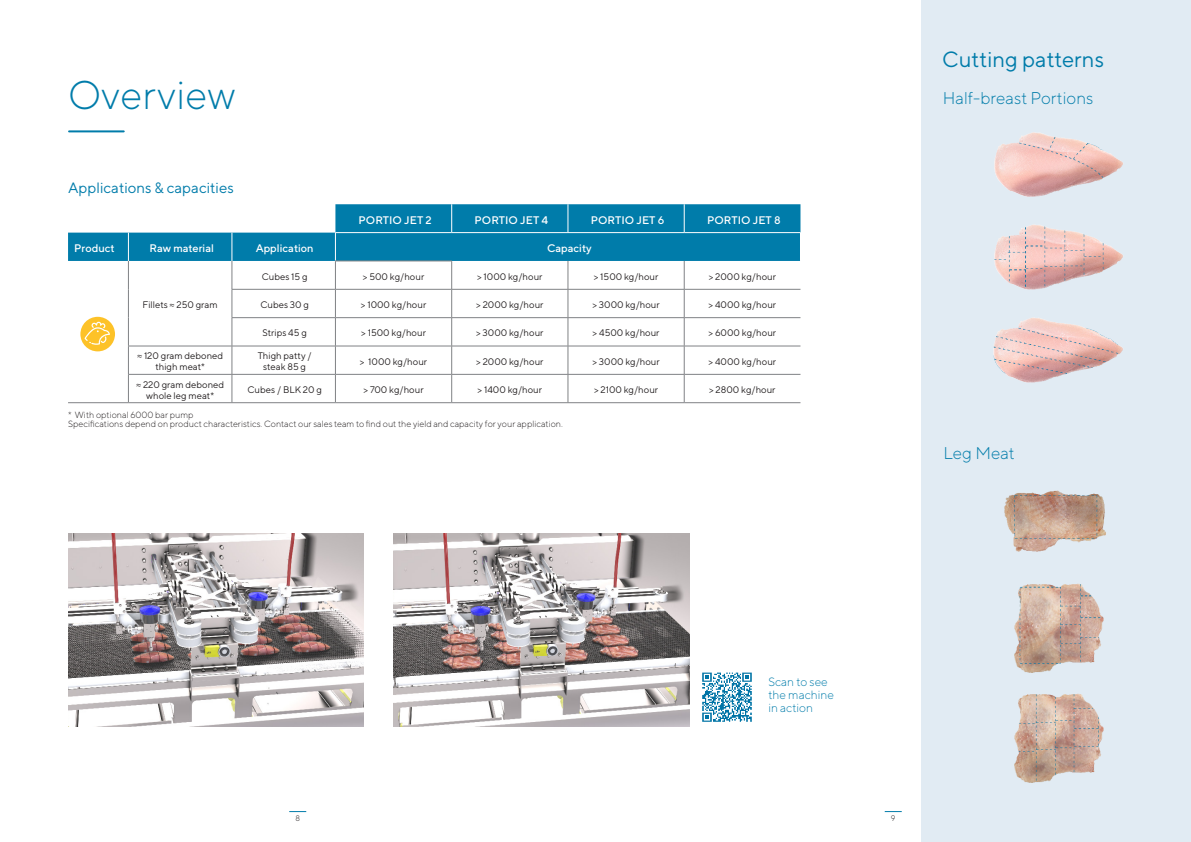
<style>
.page{position:relative;width:1191px;height:842px;background:#fff}
.page>*{position:absolute;margin:0;border:0;box-sizing:border-box;transform-origin:0 0}
.t1{font:300 40px "TT Norms";color:#007caa}
.t2{font:22px "TT Norms";color:#007caa}
.t3{font:300 17px "TT Norms";color:#007caa}
.t4{font:15px "TT Norms";color:#007caa}
.t5{font:300 12px "TT Norms";color:#007caa}
.t6{font:500 11px "TT Norms";color:#fff}
.t7{font:9.5px/11px "TT Norms";color:#231f20;text-align:center}
.t8{font:300 9px "TT Norms";color:#231f20}
.t9{font:300 8px "TT Norms";color:#231f20}
</style>
<div class="page">
<hr style="left:69px;top:130px;width:55px;height:2px;background:#007caa">
<svg style="left:68px;top:204px;width:732px;height:57px;fill:#007caa"></svg>
<svg style="left:451px;top:204px;width:1px;height:28px"></svg>
<svg style="left:568px;top:204px;width:1px;height:28px"></svg>
<hr style="left:232px;top:289px;width:103px;height:1px;background:#808285">
<hr style="left:335px;top:289px;width:117px;height:1px;background:#808285">
<hr style="left:452px;top:289px;width:116px;height:1px;background:#808285">
<hr style="left:568px;top:289px;width:116px;height:1px;background:#808285">
<hr style="left:232px;top:317px;width:103px;height:1px;background:#808285">
<hr style="left:335px;top:317px;width:117px;height:1px;background:#808285">
<hr style="left:452px;top:317px;width:116px;height:1px;background:#808285">
<hr style="left:568px;top:317px;width:116px;height:1px;background:#808285">
<hr style="left:128px;top:346px;width:104px;height:1px;background:#808285">
<hr style="left:232px;top:346px;width:103px;height:1px;background:#808285">
<hr style="left:335px;top:346px;width:117px;height:1px;background:#808285">
<hr style="left:452px;top:346px;width:116px;height:1px;background:#808285">
<hr style="left:568px;top:346px;width:116px;height:1px;background:#808285">
<hr style="left:128px;top:374px;width:104px;height:1px;background:#808285">
<svg style="left:128px;top:233px;width:1px;height:169px"></svg>
<hr style="left:232px;top:374px;width:103px;height:1px;background:#808285">
<svg style="left:232px;top:233px;width:1px;height:169px"></svg>
<hr style="left:335px;top:374px;width:117px;height:1px;background:#808285">
<hr style="left:452px;top:374px;width:116px;height:1px;background:#808285">
<svg style="left:451px;top:262px;width:1px;height:140px"></svg>
<hr style="left:568px;top:374px;width:116px;height:1px;background:#808285">
<svg style="left:568px;top:261px;width:1px;height:141px"></svg>
<hr style="left:68px;top:402px;width:60px;height:1px;background:#808285">
<hr style="left:128px;top:402px;width:104px;height:1px;background:#808285">
<hr style="left:232px;top:402px;width:103px;height:1px;background:#808285">
<hr style="left:335px;top:402px;width:117px;height:1px;background:#808285">
<hr style="left:452px;top:402px;width:116px;height:1px;background:#808285">
<hr style="left:568px;top:402px;width:116px;height:1px;background:#808285">
<hr style="left:335px;top:232px;width:117px;height:1px;background:#fff">
<svg style="left:335px;top:233px;width:1px;height:169px"></svg>
<hr style="left:452px;top:232px;width:116px;height:1px;background:#fff">
<hr style="left:568px;top:232px;width:116px;height:1px;background:#fff">
<hr style="left:335px;top:261px;width:117px;height:1px;background:#808285">
<svg style="left:684px;top:204px;width:1px;height:28px"></svg>
<hr style="left:684px;top:232px;width:116px;height:1px;background:#fff">
<hr style="left:684px;top:289px;width:116px;height:1px;background:#808285">
<hr style="left:684px;top:317px;width:116px;height:1px;background:#808285">
<hr style="left:684px;top:346px;width:116px;height:1px;background:#808285">
<hr style="left:684px;top:374px;width:116px;height:1px;background:#808285">
<svg style="left:684px;top:261px;width:1px;height:141px"></svg>
<hr style="left:684px;top:402px;width:116px;height:1px;background:#808285">
<div style="left:80px;top:317px;width:35px;height:34px;background:#fdc228;border-radius:50%"></div>
<svg style="left:85px;top:322px;width:25px;height:23px"></svg>
<div style="left:921px;top:0;width:270px;height:842px;background:#e1ebf3"></div>
<img style="left:994px;top:132px;width:129px;height:65px">
<img style="left:994px;top:224px;width:129px;height:66px">
<img style="left:993px;top:317px;width:130px;height:66px">
<img style="left:1004px;top:490px;width:102px;height:62px">
<img style="left:1014px;top:583px;width:90px;height:90px">
<img style="left:1014px;top:693px;width:90px;height:90px">
<img style="left:68px;top:533px;width:296px;height:194px">
<img style="left:393px;top:533px;width:296px;height:194px">
<img style="left:702px;top:672px;width:50px;height:50px">
<svg style="left:884px;top:811px;width:17px;height:1px"></svg>
<svg style="left:289px;top:811px;width:17px;height:1px"></svg>
<p class="t1" style="left:68px;top:71px;width:169px">Overview</p>
<p class="t4" style="left:68px;top:179px;width:167px">Applications &amp; capacities</p>
<p class="t6" style="left:358px;top:213px;width:75px">PORTIO JET 2</p>
<p class="t6" style="left:474px;top:213px;width:75px">PORTIO JET 4</p>
<p class="t6" style="left:591px;top:213px;width:75px">PORTIO JET 6</p>
<p class="t6" style="left:707px;top:213px;width:75px">PORTIO JET 8</p>
<p class="t6" style="left:74px;top:241px;width:42px">Product</p>
<p class="t6" style="left:149px;top:241px;width:66px">Raw material</p>
<p class="t6" style="left:256px;top:241px;width:60px">Application</p>
<p class="t6" style="left:547px;top:241px;width:46px">Capacity</p>
<p class="t7" style="left:143px;top:299px;width:77px">Fillets ≈ 250 gram</p>
<p class="t7" style="left:262px;top:271px;width:47px">Cubes 15 g</p>
<p class="t7" style="left:363px;top:271px;width:63px">&gt; 500 kg/hour</p>
<p class="t7" style="left:477px;top:271px;width:67px">&gt; 1000 kg/hour</p>
<p class="t7" style="left:593px;top:271px;width:66px">&gt; 1500 kg/hour</p>
<p class="t7" style="left:708px;top:271px;width:69px">&gt; 2000 kg/hour</p>
<p class="t7" style="left:260px;top:299px;width:50px">Cubes 30 g</p>
<p class="t7" style="left:361px;top:299px;width:67px">&gt; 1000 kg/hour</p>
<p class="t7" style="left:476px;top:299px;width:69px">&gt; 2000 kg/hour</p>
<p class="t7" style="left:592px;top:299px;width:69px">&gt; 3000 kg/hour</p>
<p class="t7" style="left:708px;top:299px;width:69px">&gt; 4000 kg/hour</p>
<p class="t7" style="left:262px;top:327px;width:46px">Strips 45 g</p>
<p class="t7" style="left:361px;top:327px;width:66px">&gt; 1500 kg/hour</p>
<p class="t7" style="left:476px;top:327px;width:69px">&gt; 3000 kg/hour</p>
<p class="t7" style="left:592px;top:327px;width:68px">&gt; 4500 kg/hour</p>
<p class="t7" style="left:708px;top:327px;width:69px">&gt; 6000 kg/hour</p>
<p class="t7" style="left:137px;top:350px;width:88px">≈ 120 gram deboned thigh meat*</p>
<p class="t7" style="left:258px;top:350px;width:55px">Thigh patty /</p>
<p class="t7" style="left:263px;top:361px;width:44px">steak 85 g</p>
<p class="t7" style="left:360px;top:356px;width:69px">&gt; 1000 kg/hour</p>
<p class="t7" style="left:476px;top:356px;width:69px">&gt; 2000 kg/hour</p>
<p class="t7" style="left:592px;top:356px;width:69px">&gt; 3000 kg/hour</p>
<p class="t7" style="left:708px;top:356px;width:69px">&gt; 4000 kg/hour</p>
<p class="t7" style="left:136px;top:379px;width:90px">≈ 220 gram deboned whole leg meat*</p>
<p class="t7" style="left:247px;top:384px;width:76px">Cubes / BLK 20 g</p>
<p class="t7" style="left:363px;top:384px;width:62px">&gt; 700 kg/hour</p>
<p class="t7" style="left:477px;top:384px;width:66px">&gt; 1400 kg/hour</p>
<p class="t7" style="left:594px;top:384px;width:66px">&gt; 2100 kg/hour</p>
<p class="t7" style="left:709px;top:384px;width:68px">&gt; 2800 kg/hour</p>
<p class="t8" style="left:68px;top:409px;width:127px">* With optional 6000 bar pump</p>
<p class="t8" style="left:68px;top:418px;width:496px">Specifications depend on product characteristics. Contact our sales team to find out the yield and capacity for your application.</p>
<p class="t2" style="left:942px;top:46px;width:163px">Cutting patterns</p>
<p class="t3" style="left:943px;top:88px;width:152px">Half-breast Portions</p>
<p class="t3" style="left:943px;top:443px;width:73px">Leg Meat</p>
<p class="t5" style="left:768px;top:675px;width:61px">Scan to see</p>
<p class="t5" style="left:768px;top:688px;width:67px">the machine</p>
<p class="t5" style="left:768px;top:701px;width:46px">in action</p>
<p class="t9" style="left:295px;top:814px;width:6px">8</p>
<p class="t9" style="left:891px;top:814px;width:6px">9</p>
</div>
